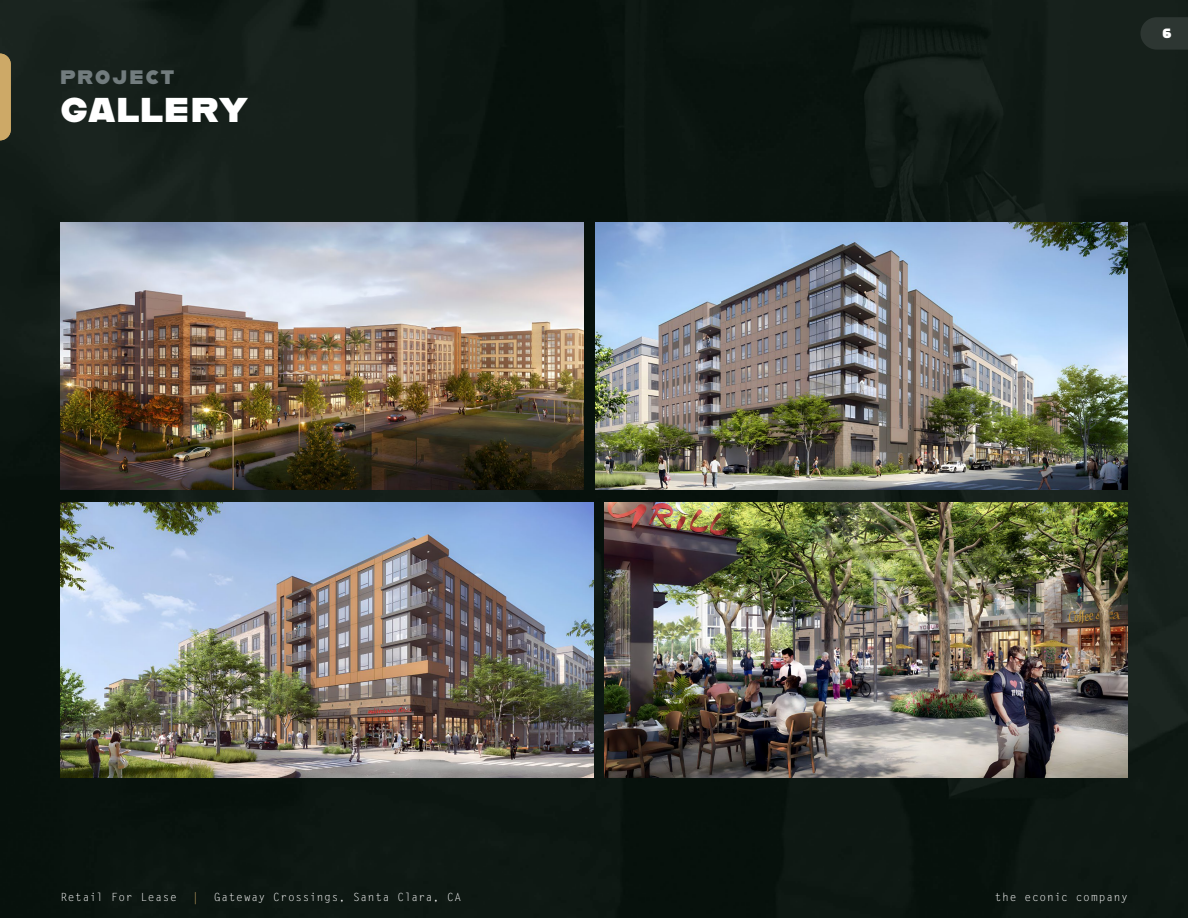
<style>
.page{position:relative;width:1188px;height:918px;background:#fff}
.page>*{position:absolute;margin:0;border:0;box-sizing:border-box;transform-origin:0 0}
.t1{font:34.5px "Alfarn";letter-spacing:.03em;color:#fff}
.t2{font:19.5px "Alfarn";letter-spacing:.11em;color:#727c7e}
.t3{font:13.5px "Alfarn";color:#fff}
.t4{font:11.25px "Letter Gothic Std";letter-spacing:.06em;color:#fff}
.t5{font:11.25px "Letter Gothic Std";color:#cda967}
</style>
<div class="page">
<img style="left:0;top:0;width:1188px;height:918px">
<img style="left:60px;top:223px;width:523px;height:267px">
<img style="left:60px;top:502px;width:533px;height:276px">
<img style="left:595px;top:223px;width:533px;height:267px">
<img style="left:605px;top:502px;width:523px;height:276px">
<svg style="left:1140px;top:17px;width:48px;height:33px"></svg>
<svg style="left:0;top:54px;width:11px;height:86px"></svg>
<p class="t2" style="left:60px;top:65px;width:115px">PROJECT</p>
<p class="t1" style="left:60px;top:89px;width:189px">GALLERY</p>
<p class="t3" style="left:1162px;top:26px;width:11px">6</p>
<p class="t4" style="left:60px;top:890px;width:118px">Retail For Lease</p>
<p class="t5" style="left:192px;top:890px;width:8px">|</p>
<p class="t4" style="left:214px;top:890px;width:249px">Gateway Crossings, Santa Clara, CA</p>
<p class="t4" style="left:995px;top:890px;width:135px">the econic company</p>
</div>
